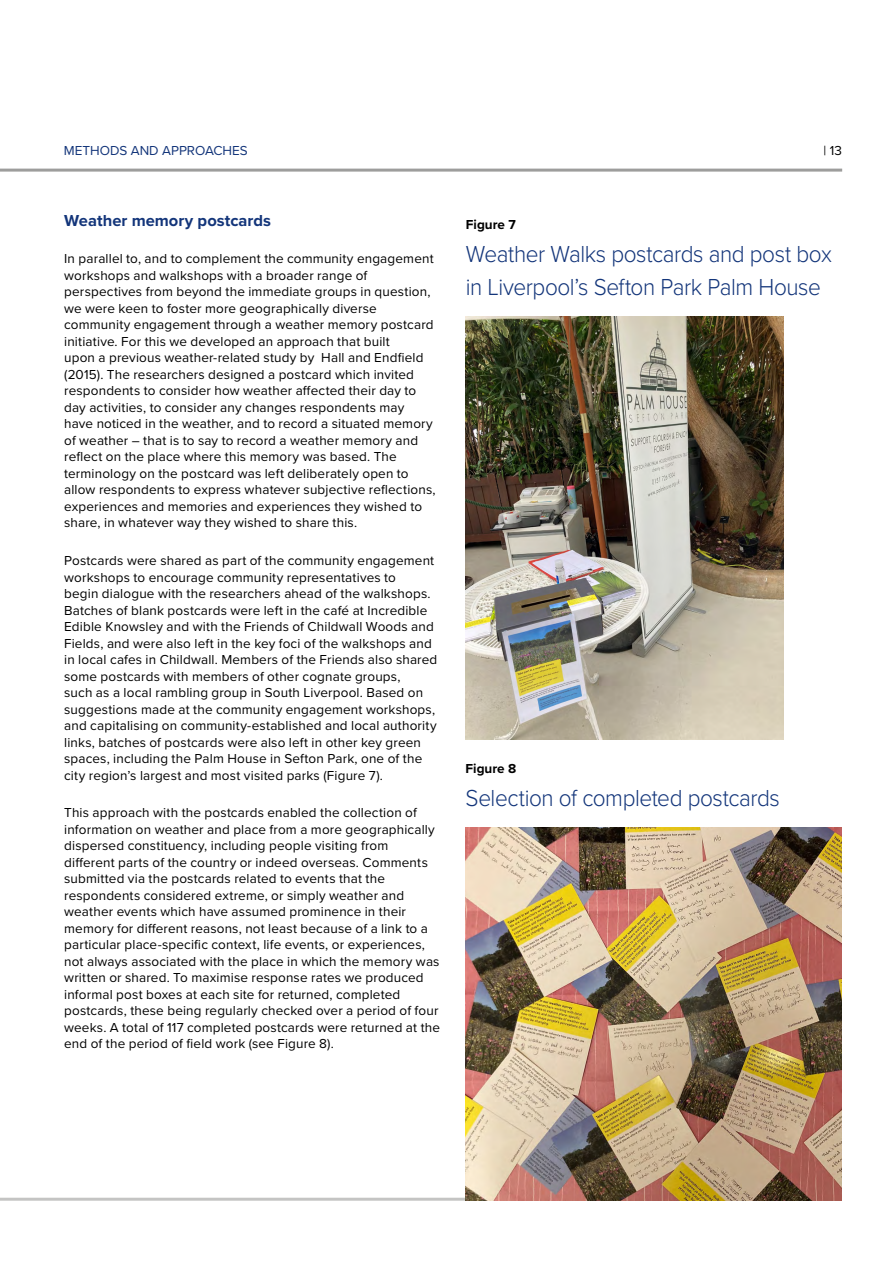
<style>
.page{position:relative;width:893px;height:1263px;background:#fff}
.page>*{position:absolute;margin:0;border:0;box-sizing:border-box;transform-origin:0 0}
.t1{font:300 24px/33px "Proxima Nova";letter-spacing:-.02em;color:#13357a;scale:.94 1}
.t2{font:700 16.5px "Proxima Nova";color:#13357a}
.t3{font:13.5px/16.5px "Proxima Nova";letter-spacing:.01em;color:#000}
.t4{font:13.5px "Proxima Nova";color:#13357a}
.t5{font:700 13.5px "Proxima Nova";color:#000}
</style>
<div class="page">
<hr style="left:0;top:1198px;width:842px;height:3px;background:#9d9d9c">
<hr style="left:0;top:169px;width:842px;height:3px;background:#9d9d9c">
<img style="left:466px;top:316px;width:318px;height:423px">
<img style="left:465px;top:827px;width:377px;height:374px">
<p class="t4" style="left:64px;top:141px;width:185px">METHODS AND APPROACHES</p>
<p class="t3" style="left:823px;top:142px;width:20px">| 13</p>
<p class="t2" style="left:64px;top:208px;width:208px">Weather memory postcards</p>
<p class="t3" style="left:64px;top:250px;width:373px">In parallel to, and to complement the community engagement workshops and walkshops with a broader range of perspectives from beyond the immediate groups in question, we were keen to foster more geographically diverse community engagement through a weather memory postcard initiative. For this we developed an approach that built<br>upon a previous weather-related study by Hall and Endfield (2015). The researchers designed a postcard which invited respondents to consider how weather affected their day to day activities, to consider any changes respondents may have noticed in the weather, and to record a situated memory of weather – that is to say to record a weather memory and reflect on the place where this memory was based. The terminology on the postcard was left deliberately open to allow respondents to express whatever subjective reflections, experiences and memories and experiences they wished to share, in whatever way they wished to share this.</p>
<p class="t3" style="left:64px;top:552px;width:375px">Postcards were shared as part of the community engagement workshops to encourage community representatives to<br>begin dialogue with the researchers ahead of the walkshops.<br>Batches of blank postcards were left in the café at Incredible Edible Knowsley and with the Friends of Childwall Woods and Fields, and were also left in the key foci of the walkshops and in local cafes in Childwall. Members of the Friends also shared some postcards with members of other cognate groups,<br>such as a local rambling group in South Liverpool. Based on suggestions made at the community engagement workshops, and capitalising on community-established and local authority links, batches of postcards were also left in other key green spaces, including the Palm House in Sefton Park, one of the city region’s largest and most visited parks (Figure 7).</p>
<p class="t3" style="left:64px;top:804px;width:377px">This approach with the postcards enabled the collection of information on weather and place from a more geographically dispersed constituency, including people visiting from different parts of the country or indeed overseas. Comments submitted via the postcards related to events that the respondents considered extreme, or simply weather and weather events which have assumed prominence in their memory for different reasons, not least because of a link to a particular place-specific context, life events, or experiences, not always associated with the place in which the memory was written or shared. To maximise response rates we produced informal post boxes at each site for returned, completed postcards, these being regularly checked over a period of four weeks. A total of 117 completed postcards were returned at the end of the period of field work (see Figure 8).</p>
<p class="t5" style="left:466px;top:215px;width:51px">Figure 7</p>
<h1 class="t1" style="left:466px;top:236px;width:391px">Weather Walks postcards and post box in Liverpool’s Sefton Park Palm House</h1>
<p class="t5" style="left:466px;top:758px;width:52px">Figure 8</p>
<h1 class="t1" style="left:466px;top:780px;width:336px">Selection of completed postcards</h1>
</div>
